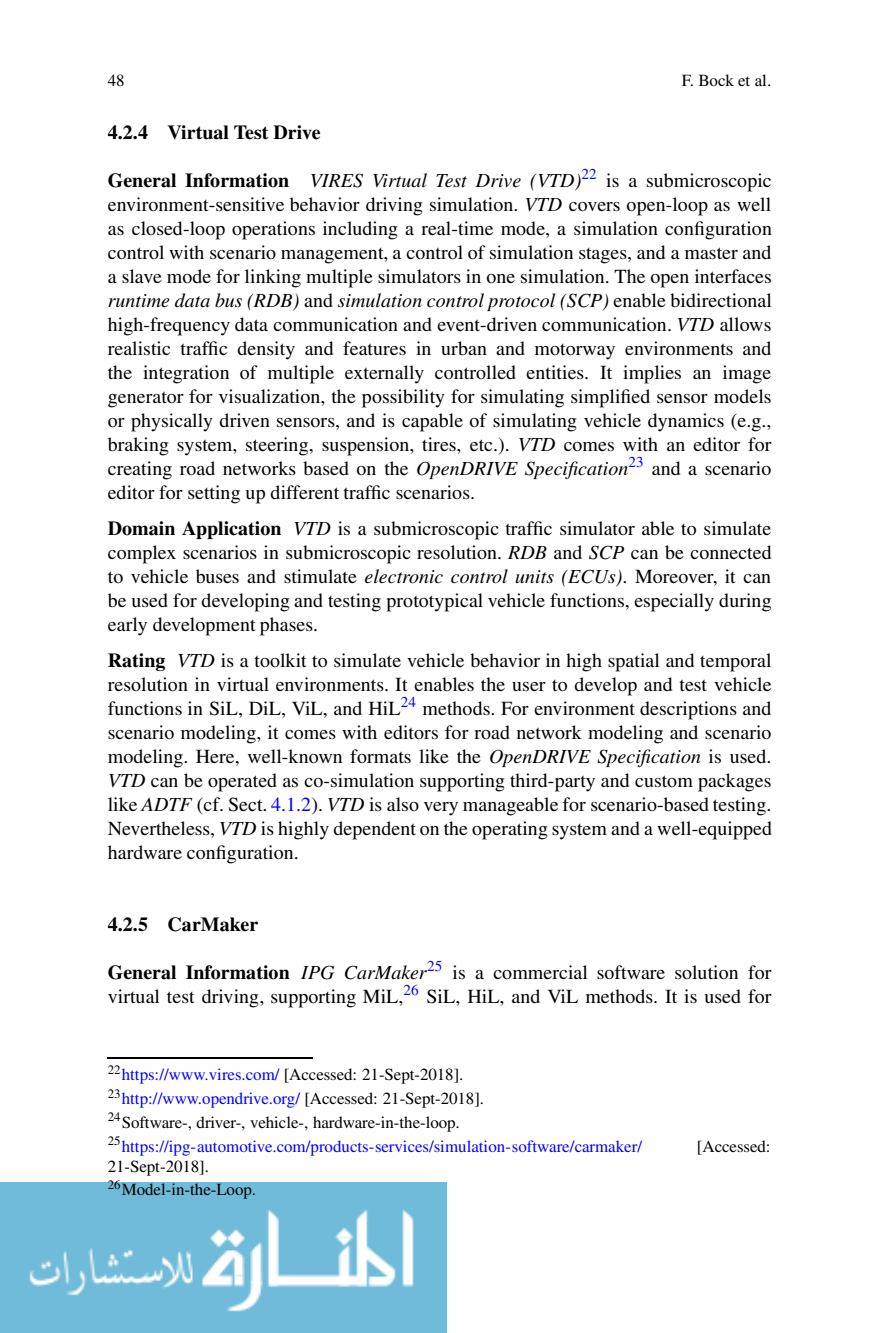
<style>
.page{position:relative;width:879px;height:1333px;background:#fff}
.page>*{position:absolute;margin:0;border:0;box-sizing:border-box;transform-origin:0 0}
.t1{font:20px/24px "Hqggtd Csbnrc Times";color:#000;text-align:justify}
.t2{font:italic 20px "Lyrfll Dwvkrw Times";color:#000}
.t3{font:700 20px "Qysjqd Qnjskl Times";color:#000}
.t4{font:17px/24px "Hqggtd Csbnrc Times";letter-spacing:-.005em;color:#00f}
.t5{font:17px/23.8px "Hqggtd Csbnrc Times";letter-spacing:-.005em;color:#000}
.s1{font-family:"Qysjqd Qnjskl Times";font-weight:700;font-style:normal}
.s2{font-family:"Hqggtd Csbnrc Times";font-style:normal}
.s3{font-family:"Lyrfll Dwvkrw Times";font-style:italic}
.s4{font-family:"Qysjqd Qnjskl Times";font-weight:700}
.s5{color:#00f}
.s6{color:#000}
</style>
<div class="page">
<img style="left:0;top:1182px;width:446px;height:150px">
<img style="left:108px;top:1057px;width:204px;height:1px">
<p class="t5" style="left:108px;top:70px;width:18px">48</p>
<p class="t5" style="left:682px;top:70px;width:91px">F. Bock et al.</p>
<p class="t3" style="left:108px;top:125px;width:214px">4.2.4 Virtual Test Drive</p>
<p class="t2" style="left:108px;top:172px;width:665px"><span class="s1">General Information</span> VIRES Virtual Test Drive (VTD)<sup>22</sup> <span class="s2">is a submicroscopic</span></p>
<p class="t1" style="left:108px;top:194px;width:665px">environment-sensitive behavior driving simulation. <span class="s3">VTD</span> covers open-loop as well as closed-loop operations including a real-time mode, a simulation configuration control with scenario management, a control of simulation stages, and a master and a slave mode for linking multiple simulators in one simulation. The open interfaces</p>
<p class="t2" style="left:108px;top:292px;width:665px">runtime data bus (RDB) <span class="s2">and</span> simulation control protocol (SCP) <span class="s2">enable bidirectional</span></p>
<p class="t1" style="left:108px;top:314px;width:665px">high-frequency data communication and event-driven communication. <span class="s3">VTD</span> allows realistic traffic density and features in urban and motorway environments and the integration of multiple externally controlled entities. It implies an image generator for visualization, the possibility for simulating simplified sensor models or physically driven sensors, and is capable of simulating vehicle dynamics (e.g., braking system, steering, suspension, tires, etc.). <span class="s3">VTD</span> comes with an editor for creating road networks based on the <span class="s3">OpenDRIVE Specification</span><sup>23</sup> and a scenario editor for setting up different traffic scenarios.</p>
<p class="t1" style="left:108px;top:517px;width:665px"><span class="s4">Domain Application</span> <span class="s3">VTD</span> is a submicroscopic traffic simulator able to simulate complex scenarios in submicroscopic resolution. <span class="s3">RDB</span> and <span class="s3">SCP</span> can be connected to vehicle buses and stimulate <span class="s3">electronic control units (ECUs)</span>. Moreover, it can be used for developing and testing prototypical vehicle functions, especially during early development phases.</p>
<p class="t1" style="left:108px;top:649px;width:666px"><span class="s4">Rating</span> <span class="s3">VTD</span> is a toolkit to simulate vehicle behavior in high spatial and temporal resolution in virtual environments. It enables the user to develop and test vehicle functions in SiL, DiL, ViL, and HiL<sup>24</sup> methods. For environment descriptions and scenario modeling, it comes with editors for road network modeling and scenario modeling. Here, well-known formats like the <span class="s3">OpenDRIVE Specification</span> is used.<br><span class="s3">VTD</span> can be operated as co-simulation supporting third-party and custom packages like <span class="s3">ADTF</span> (cf. Sect. <span class="s5">4.1.2</span>). <span class="s3">VTD</span> is also very manageable for scenario-based testing.<br>Nevertheless, <span class="s3">VTD</span> is highly dependent on the operating system and a well-equipped hardware configuration.</p>
<p class="t3" style="left:108px;top:916px;width:152px">4.2.5 CarMaker</p>
<p class="t1" style="left:108px;top:961px;width:665px"><span class="s4">General Information</span> <span class="s3">IPG CarMaker</span><sup>25</sup> is a commercial software solution for virtual test driving, supporting MiL,<sup>26</sup> SiL, HiL, and ViL methods. It is used for</p>
<p class="t4" style="left:108px;top:1063px;width:536px"><sup>22</sup>https://www.vires.com/ <span class="s6">[Accessed: 21-Sept-2018].<br></span><sup>23</sup>http://www.opendrive.org/ <span class="s6">[Accessed: 21-Sept-2018].<br></span><sup>24</sup><span class="s6">Software-, driver-, vehicle-, hardware-in-the-loop.<br></span><sup>25</sup>https://ipg-automotive.com/products-services/simulation-software/carmaker/</p>
<p class="t5" style="left:108px;top:1155px;width:150px">21-Sept-2018].<br><sup>26</sup>Model-in-the-Loop.</p>
<p class="t5" style="left:697px;top:1135px;width:75px">[Accessed:</p>
</div>
